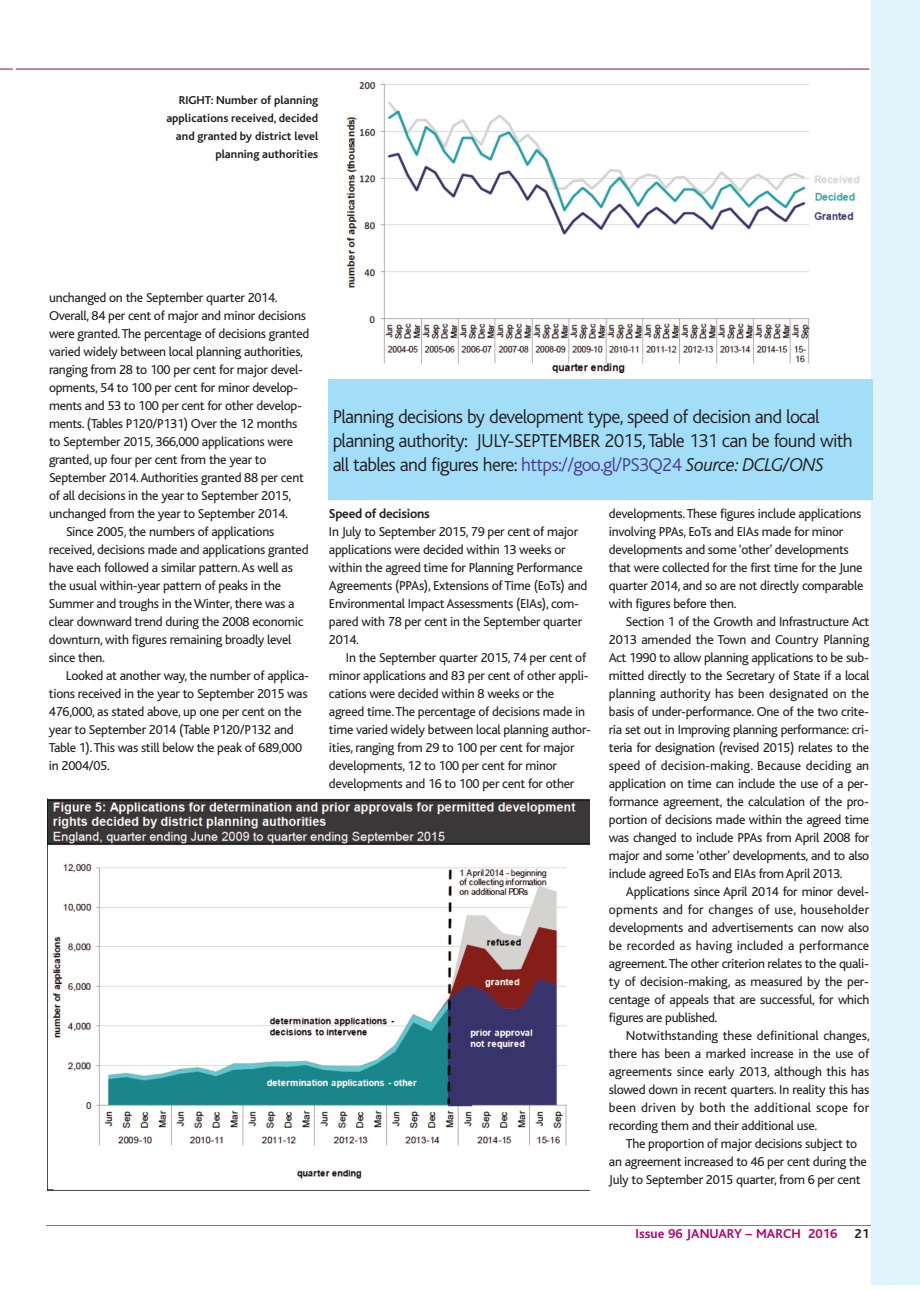
<style>
.page{position:relative;width:920px;height:1290px;background:#fff}
.page>*{position:absolute;margin:0;border:0;box-sizing:border-box;transform-origin:0 0}
.t1{font:300 19.5px/24px "Bliss";letter-spacing:-.035em;color:#231f20}
.t2{font:13.5px/18px "Bliss";letter-spacing:-.02em;color:#231f20}
.t3{font:700 13.5px "Bliss";letter-spacing:.005em;color:#b40174}
.t4{font:700 13.5px "Bliss";letter-spacing:-.02em;color:#231f20}
.t5{font:700 12px/18px "Bliss";color:#231f20;text-align:right}
.s1{color:#4e3b98}
.s2{font-style:italic}
</style>
<div class="page">
<hr style="left:46px;top:1225px;width:825px;height:1px;background:#b55591">
<hr style="left:16px;top:68px;width:853px;height:2px;background:#b55591">
<svg style="left:0;top:68px;width:13px;height:2px"></svg>
<div style="left:328px;top:379px;width:544px;height:121px;background:#a2def8"></div>
<img style="left:346px;top:81px;width:514px;height:292px">
<img style="left:48px;top:798px;width:542px;height:393px">
<div style="left:871px;top:0;width:49px;height:1284px;background:#e0f4fc"></div>
<p class="t5" style="left:166px;top:91px;width:153px">RIGHT: Number of planning applications received, decided and granted by district level planning authorities</p>
<p class="t2" style="left:49px;top:288px;width:230px">unchanged on the September quarter 2014.</p>
<p class="t2" style="left:49px;top:306px;width:258px">Overall, 84 per cent of major and minor decisions</p>
<p class="t2" style="left:49px;top:324px;width:262px">were granted.The percentage of decisions granted</p>
<p class="t2" style="left:49px;top:342px;width:256px">varied widely between local planning authorities,</p>
<p class="t2" style="left:49px;top:360px;width:256px">ranging from 28 to 100 per cent for major devel-</p>
<p class="t2" style="left:49px;top:378px;width:250px">opments, 54 to 100 per cent for minor develop-</p>
<p class="t2" style="left:49px;top:396px;width:255px">ments and 53 to 100 per cent for other develop-</p>
<p class="t2" style="left:49px;top:414px;width:250px">ments. (Tables P120/P131) Over the 12 months</p>
<p class="t2" style="left:49px;top:432px;width:246px">to September 2015, 366,000 applications were</p>
<p class="t2" style="left:49px;top:450px;width:219px">granted, up four per cent from the year to</p>
<p class="t2" style="left:49px;top:468px;width:256px">September 2014.Authorities granted 88 per cent</p>
<p class="t2" style="left:49px;top:486px;width:244px">of all decisions in the year to September 2015,</p>
<p class="t2" style="left:49px;top:504px;width:240px">unchanged from the year to September 2014.</p>
<p class="t2" style="left:66px;top:522px;width:210px">Since 2005, the numbers of applications</p>
<p class="t2" style="left:49px;top:540px;width:261px">received, decisions made and applications granted</p>
<p class="t2" style="left:49px;top:558px;width:245px">have each followed a similar pattern.As well as</p>
<p class="t2" style="left:49px;top:576px;width:234px">the usual within-year pattern of peaks in the</p>
<p class="t2" style="left:49px;top:594px;width:247px">Summer and troughs in theWinter, there was a</p>
<p class="t2" style="left:49px;top:612px;width:256px">clear downward trend during the 2008 economic</p>
<p class="t2" style="left:49px;top:630px;width:244px">downturn, with figures remaining broadly level</p>
<p class="t2" style="left:49px;top:648px;width:58px">since then.</p>
<p class="t2" style="left:66px;top:666px;width:244px">Looked at another way, the number of applica-</p>
<p class="t2" style="left:49px;top:684px;width:260px">tions received in the year to September 2015 was</p>
<p class="t2" style="left:49px;top:702px;width:254px">476,000, as stated above, up one per cent on the</p>
<p class="t2" style="left:49px;top:720px;width:246px">year to September 2014 (Table P120/P132 and</p>
<p class="t2" style="left:49px;top:738px;width:255px">Table 1).This was still below the peak of 689,000</p>
<p class="t2" style="left:49px;top:756px;width:62px">in 2004/05.</p>
<h1 class="t1" style="left:333px;top:405px;width:521px">Planning decisions by development type, speed of decision and local planning authority: JULY-SEPTEMBER 2015,Table 131 can be found with all tables and figures here: <span class="s1">https://goo.gl/PS3Q24</span> <span class="s2">Source: DCLG/ONS</span></h1>
<p class="t4" style="left:329px;top:506px;width:102px">Speed of decisions</p>
<p class="t2" style="left:329px;top:522px;width:260px">In July to September 2015, 79 per cent of major applications were decided within 13 weeks or within the agreed time for Planning Performance Agreements (PPAs), Extensions of Time (EoTs) and Environmental Impact Assessments (EIAs), com&shy;pared with 78 per cent in the September quarter 2014.</p>
<p class="t2" style="left:329px;top:648px;width:264px;text-indent:17px">In the September quarter 2015, 74 per cent of minor applications and 83 per cent of other appli&shy;cations were decided within 8 weeks or the agreed time.The percentage of decisions made in time varied widely between local planning author&shy;ities, ranging from 29 to 100 per cent for major developments, 12 to 100 per cent for minor developments and 16 to 100 per cent for other</p>
<p class="t2" style="left:609px;top:504px;width:256px">developments.These figures include applications involving PPAs, EoTs and EIAs made for minor developments and some ‘other’ developments that were collected for the first time for the June quarter 2014, and so are not directly comparable with figures before then.</p>
<p class="t2" style="left:609px;top:612px;width:262px;text-align:justify;text-indent:17px">Section 1 of the Growth and Infrastructure Act 2013 amended the Town and Country Planning Act 1990 to allow planning applications to be sub&shy;mitted directly to the Secretary of State if a local planning authority has been designated on the basis of under-performance. One of the two crite&shy;ria set out in Improving planning performance: cri&shy;teria for designation (revised 2015) relates to the speed of decision-making. Because deciding an application on time can include the use of a per&shy;formance agreement, the calculation of the pro&shy;portion of decisions made within the agreed time was changed to include PPAs from April 2008 for major and some ‘other’ developments, and to also include agreed EoTs and EIAs fromApril 2013.</p>
<p class="t2" style="left:609px;top:882px;width:262px;text-align:justify;text-indent:17px">Applications since April 2014 for minor devel&shy;opments and for changes of use, householder developments and advertisements can now also be recorded as having included a performance agreement.The other criterion relates to the quali&shy;ty of decision-making, as measured by the per&shy;centage of appeals that are successful, for which figures are published.</p>
<p class="t2" style="left:609px;top:1026px;width:262px;text-align:justify;text-indent:17px">Notwithstanding these definitional changes, there has been a marked increase in the use of agreements since early 2013, although this has slowed down in recent quarters. In reality this has been driven by both the additional scope for recording them and their additional use.</p>
<p class="t2" style="left:609px;top:1134px;width:259px;text-align:center">The proportion of major decisions subject to<br>an agreement increased to 46 per cent during the<br>July to September 2015 quarter, from 6 per cent</p>
<p class="t3" style="left:636px;top:1226px;width:203px">Issue 96 JANUARY – MARCH 2016</p>
<p class="t4" style="left:855px;top:1226px;width:16px">21</p>
</div>
